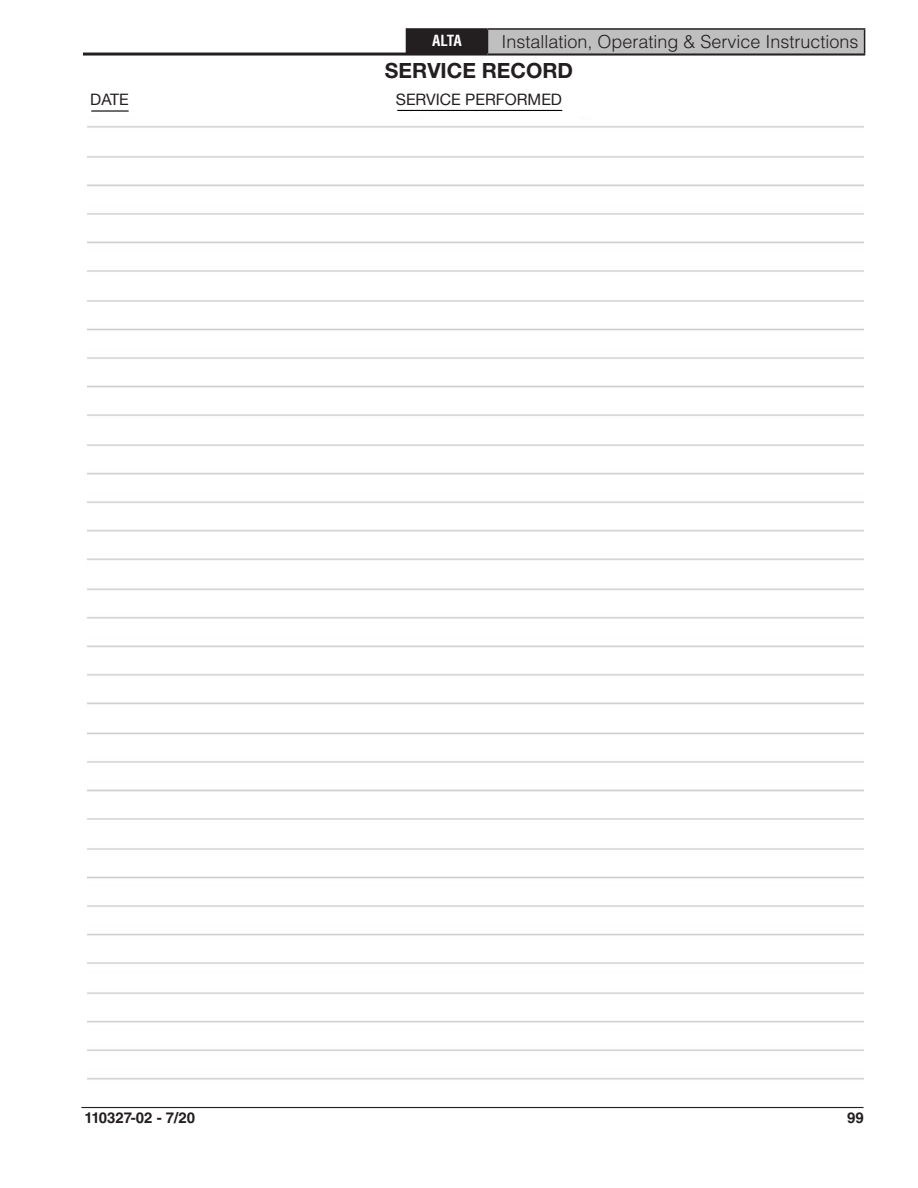
<style>
.page{position:relative;width:918px;height:1188px;background:#fff}
.page>*{position:absolute;margin:0;border:0;box-sizing:border-box;transform-origin:0 0}
.t1{font:700 21px "Helvetica Neue";color:#231f20}
.t2{font:300 18px "Helvetica LT Std";color:#231f20}
.t3{font:15.75px "Helvetica Neue";color:#231f20}
.t4{font:700 15px "Helvetica LT Std";color:#231f20}
.t5{font:700 condensed 15px "Helvetica LT Std";color:#fff}
</style>
<div class="page">
<hr style="left:81px;top:1107px;width:783px;height:1px;background:#231f20">
<hr style="left:83px;top:53px;width:782px;height:3px;background:#231f20">
<div style="left:406px;top:29px;width:81px;height:25px;background:#231f20"></div>
<div style="left:487px;top:29px;width:378px;height:25px;background:#c0bfbf"></div>
<hr style="left:406px;top:28px;width:81px;height:2px;background:#231f20">
<hr style="left:487px;top:28px;width:378px;height:2px;background:#231f20">
<svg style="left:487px;top:30px;width:1px;height:23px"></svg>
<svg style="left:864px;top:30px;width:1px;height:23px"></svg>
<hr style="left:487px;top:53px;width:378px;height:2px;background:#231f20">
<hr style="left:397px;top:110px;width:165px;height:1px;background:#000">
<hr style="left:91px;top:110px;width:38px;height:2px;background:#000">
<p class="t5" style="left:432px;top:31px;width:31px">ALTA</p>
<p class="t2" style="left:501px;top:30px;width:359px">Installation, Operating &amp; Service Instructions</p>
<p class="t1" style="left:385px;top:58px;width:190px">SERVICE RECORD</p>
<p class="t3" style="left:90px;top:90px;width:40px">DATE</p>
<p class="t3" style="left:396px;top:90px;width:168px">SERVICE PERFORMED</p>
<p class="t4" style="left:85px;top:1109px;width:112px">110327-02 - 7/20</p>
<p class="t4" style="left:847px;top:1109px;width:18px">99</p>
</div>
